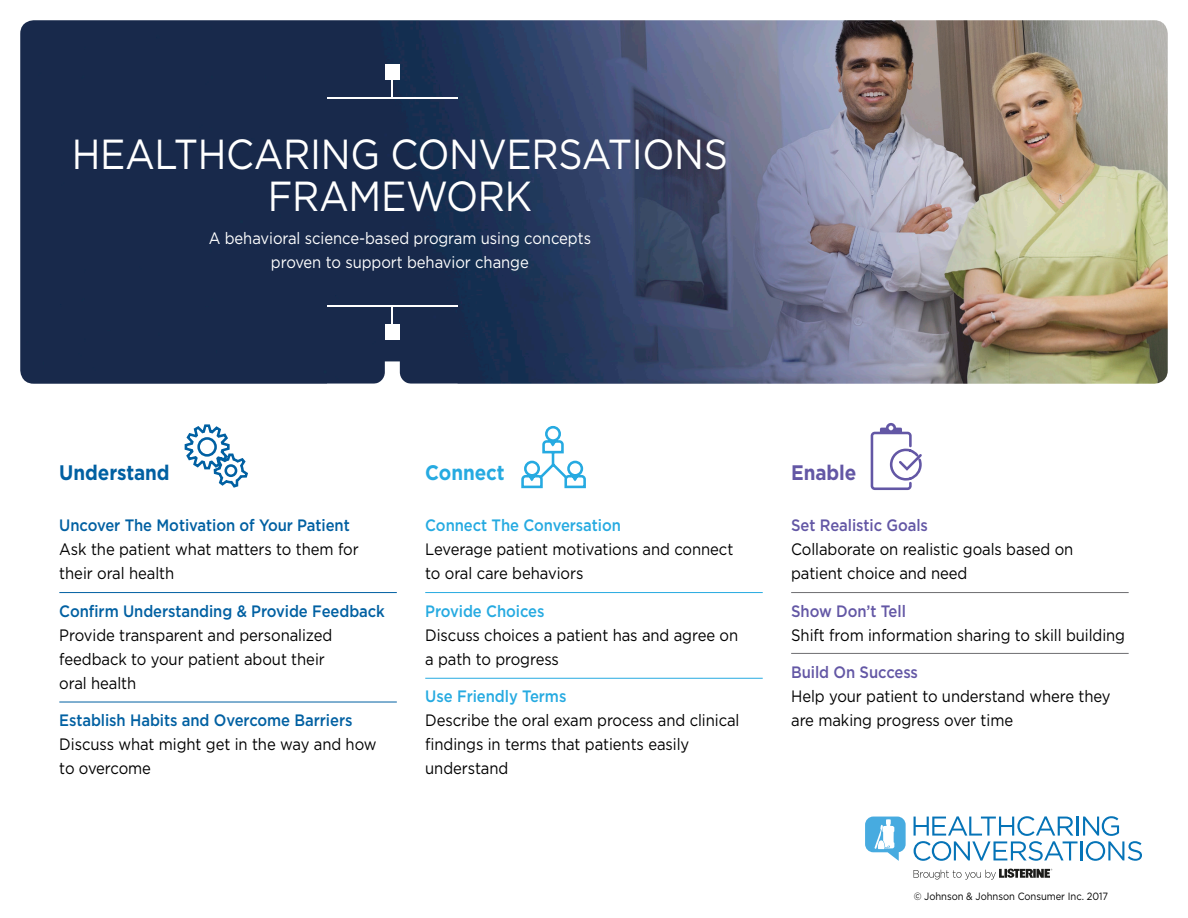
<style>
.page{position:relative;width:1188px;height:918px;background:#fff}
.page>*{position:absolute;margin:0;border:0;box-sizing:border-box;transform-origin:0 0}
.t1{font:42px/42px "Gotham";letter-spacing:-.01em;color:#fff;text-align:center;scale:.9 1}
.t2{font:700 21px "Gotham";letter-spacing:-.005em;color:#0060a2;scale:.9 1}
.t3{font:700 21px "Gotham";letter-spacing:-.005em;color:#26aae1;scale:.9 1}
.t4{font:700 21px "Gotham";letter-spacing:-.005em;color:#6357a5;scale:.9 1}
.t5{font:16.5px/24px "Gotham";letter-spacing:-.005em;color:#000;scale:.9 1}
.t6{font:500 16.5px "Gotham";letter-spacing:-.005em;color:#0060a2;scale:.9 1}
.t7{font:16.5px/24px "Gotham";letter-spacing:-.005em;color:#fff;text-align:center;scale:.9 1}
.t8{font:500 16.5px "Gotham";letter-spacing:-.005em;color:#26aae1;scale:.9 1}
.t9{font:500 16.5px "Gotham";letter-spacing:-.005em;color:#6357a5;scale:.9 1}
.t10{font:10.5px "Gotham";letter-spacing:-.005em;color:#000;scale:.9 1}
</style>
<div class="page">
<img style="left:20px;top:20px;width:1148px;height:364px">
<svg style="left:327px;top:361px;width:131px;height:23px;background:#3a4865"></svg>
<div style="left:385px;top:325px;width:15px;height:15px;background:#fff"></div>
<hr style="left:327px;top:305px;width:131px;height:1px;background:#fff">
<svg style="left:392px;top:306px;width:1px;height:19px"></svg>
<div style="left:385px;top:64px;width:15px;height:15px;background:#fff"></div>
<hr style="left:327px;top:98px;width:131px;height:1px;background:#fff">
<svg style="left:392px;top:79px;width:1px;height:19px"></svg>
<hr style="left:59px;top:592px;width:338px;height:1px;background:#0060a2">
<hr style="left:425px;top:592px;width:338px;height:1px;background:#26aae1">
<hr style="left:791px;top:592px;width:338px;height:1px;background:#6d6d71">
<hr style="left:791px;top:653px;width:338px;height:1px;background:#6d6d71">
<hr style="left:425px;top:678px;width:338px;height:1px;background:#26aae1">
<hr style="left:59px;top:702px;width:338px;height:1px;background:#0060a2">
<svg style="left:184px;top:424px;width:64px;height:64px"></svg>
<svg style="left:521px;top:425px;width:65px;height:64px"></svg>
<svg style="left:870px;top:423px;width:52px;height:67px"></svg>
<svg style="left:865px;top:817px;width:41px;height:44px"></svg>
<svg style="left:914px;top:816px;width:228px;height:45px"></svg>
<svg style="left:914px;top:869px;width:138px;height:11px"></svg>
<h1 class="t1" style="left:72px;top:133px;width:731px">HEALTHCARING CONVERSATIONS<br>FRAMEWORK</h1>
<p class="t7" style="left:209px;top:226px;width:426px">A behavioral science-based program using concepts proven to support behavior change</p>
<p class="t2" style="left:59px;top:459px;width:124px">Understand</p>
<p class="t6" style="left:59px;top:516px;width:324px">Uncover The Motivation of Your Patient</p>
<p class="t5" style="left:59px;top:537px;width:334px">Ask the patient what matters to them for their oral health</p>
<p class="t6" style="left:59px;top:601px;width:363px">Confirm Understanding &amp; Provide Feedback</p>
<p class="t5" style="left:59px;top:623px;width:305px">Provide transparent and personalized feedback to your patient about their oral health</p>
<p class="t6" style="left:59px;top:711px;width:327px">Establish Habits and Overcome Barriers</p>
<p class="t5" style="left:59px;top:732px;width:354px">Discuss what might get in the way and how to overcome</p>
<p class="t3" style="left:425px;top:459px;width:90px">Connect</p>
<p class="t8" style="left:425px;top:516px;width:219px">Connect The Conversation</p>
<p class="t5" style="left:425px;top:537px;width:344px">Leverage patient motivations and connect to oral care behaviors</p>
<p class="t8" style="left:425px;top:601px;width:134px">Provide Choices</p>
<p class="t5" style="left:425px;top:623px;width:349px">Discuss choices a patient has and agree on a path to progress</p>
<p class="t8" style="left:425px;top:687px;width:158px">Use Friendly Terms</p>
<p class="t5" style="left:425px;top:708px;width:351px">Describe the oral exam process and clinical findings in terms that patients easily understand</p>
<p class="t4" style="left:791px;top:459px;width:74px">Enable</p>
<p class="t9" style="left:791px;top:516px;width:153px">Set Realistic Goals</p>
<p class="t5" style="left:791px;top:537px;width:315px">Collaborate on realistic goals based on patient choice and need</p>
<p class="t9" style="left:791px;top:601px;width:129px">Show Don’t Tell</p>
<p class="t5" style="left:791px;top:623px;width:373px">Shift from information sharing to skill building</p>
<p class="t9" style="left:791px;top:663px;width:142px">Build On Success</p>
<p class="t5" style="left:791px;top:684px;width:357px">Help your patient to understand where they are making progress over time</p>
<p class="t10" style="left:914px;top:890px;width:217px">© Johnson &amp; Johnson Consumer Inc. 2017</p>
</div>
